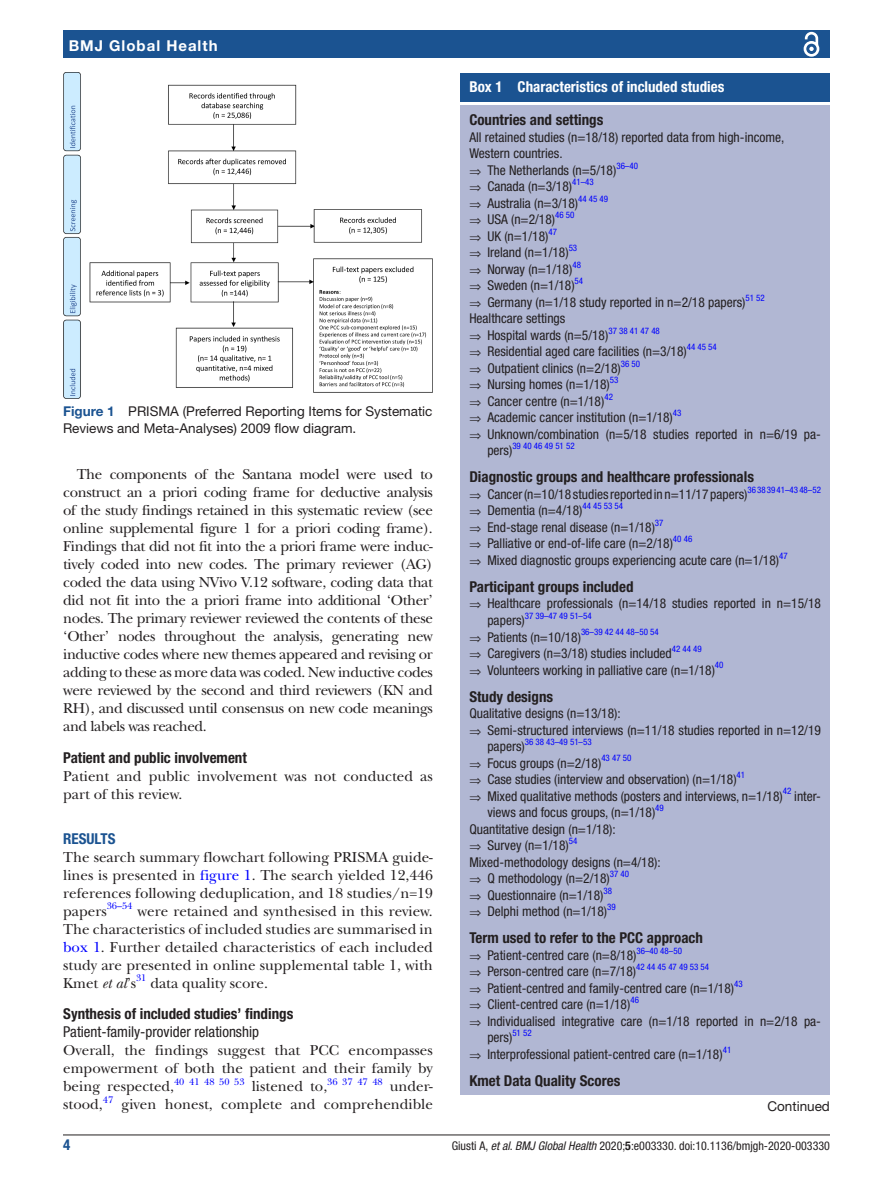
<style>
.page{position:relative;width:893px;height:1191px;background:#fff}
.page>*{position:absolute;margin:0;border:0;box-sizing:border-box;transform-origin:0 0}
.t1{font:15px/18px "New Baskerville";color:#231f20;text-align:justify}
.t2{font:700 condensed 15px "Helvetica Neue LT Std";color:#231f20}
.t3{font:700 condensed 15px "Helvetica Neue LT Std";color:#fff}
.t4{font:condensed 15px "Helvetica Neue LT Std";color:#231f20}
.t5{font:700 15px "Helvetica Neue LT Std";letter-spacing:.065em;color:#fff}
.t6{font:700 condensed 15px "Helvetica Neue LT Std";color:#1b5391}
.t7{font:condensed 13.5px/16.5px "Helvetica Neue LT Std";color:#231f20}
.t8{font:13.5px/16.2px "Helvetica Neue LT Std";color:#231f20}
.t9{font:condensed 12px "Helvetica Neue LT Std";color:#231f20}
.t10{font:9.9px "New Baskerville";color:#00f}
.t11{font:condensed 9px "Helvetica Neue LT Std";color:#00f}
.s1{font-weight:700;color:#1b5391}
.s2{color:#00f}
.s3{font-style:italic}
.s4{font-size:13.5px;color:#231f20}
.s5{font-weight:700}
</style>
<div class="page">
<hr style="left:63px;top:1134px;width:767px;height:1px;background:#231f20">
<div style="left:63px;top:31px;width:767px;height:27px;background:#1b5391"></div>
<svg style="left:803px;top:31px;width:17px;height:26px"></svg>
<img style="left:63px;top:73px;width:370px;height:326px">
<div style="left:460px;top:73px;width:370px;height:28px;background:#1b5391"></div>
<div style="left:460px;top:106px;width:370px;height:988px;background:#b1b7d3"></div>
<p class="t5" style="left:69px;top:36px;width:150px">BMJ Global Health</p>
<p class="t8" style="left:63px;top:403px;width:371px"><span class="s1">Figure 1</span> PRISMA (Preferred Reporting Items for Systematic<br>Reviews and Meta-Analyses) 2009 flow diagram.</p>
<p class="t1" style="left:63px;top:465px;width:371px;text-indent:14px">The components of the Santana model were used to construct an a priori coding frame for deductive analysis of the study findings retained in this systematic review (see online supplemental figure 1 for a priori coding frame).<br>Findings that did not fit into the a priori frame were induc&shy;tively coded into new codes. The primary reviewer (AG) coded the data using NVivo V.12 software, coding data that did not fit into the a priori frame into additional ‘Other’ nodes. The primary reviewer reviewed the contents of these ‘Other’ nodes throughout the analysis, generating new inductive codes where new themes appeared and revising or adding to these as more data was coded. New inductive codes were reviewed by the second and third reviewers (KN and RH), and discussed until consensus on new code meanings and labels was reached.</p>
<p class="t2" style="left:63px;top:748px;width:185px">Patient and public involvement</p>
<p class="t1" style="left:63px;top:767px;width:371px">Patient and public involvement was not conducted as part of this review.</p>
<p class="t6" style="left:63px;top:829px;width:54px">RESULTS</p>
<p class="t1" style="left:63px;top:848px;width:371px">The search summary flowchart following PRISMA guide&shy;lines is presented in <span class="s2">figure 1</span>. The search yielded 12,446 references following deduplication, and 18 studies/n=19 papers</p>
<p class="t10" style="left:107px;top:900px;width:27px">36–54</p>
<p class="t1" style="left:63px;top:902px;width:371px;text-indent:74px">were retained and synthesised in this review.<br>The characteristics of included studies are summarised in <span class="s2">box 1</span>. Further detailed characteristics of each included study are presented in online supplemental table 1, with Kmet <span class="s3">et al</span>’s</p>
<p class="t10" style="left:136px;top:972px;width:12px">31</p>
<p class="t1" style="left:150px;top:974px;width:119px">data quality score.</p>
<p class="t2" style="left:63px;top:1005px;width:232px">Synthesis of included studies’ findings</p>
<p class="t4" style="left:63px;top:1023px;width:197px">Patient-family-provider relationship</p>
<p class="t1" style="left:63px;top:1041px;width:371px">Overall, the findings suggest that PCC encompasses empowerment of both the patient and their family by being respected,<sup>40</sup> <sup>41</sup> <sup>48</sup> <sup>50</sup> <sup>53</sup></p>
<p class="t10" style="left:327px;top:1075px;width:57px">36 37 47 48</p>
<p class="t1" style="left:252px;top:1077px;width:77px">listened to,</p>
<p class="t1" style="left:390px;top:1077px;width:45px">under-</p>
<p class="t10" style="left:103px;top:1093px;width:12px">47</p>
<p class="t1" style="left:63px;top:1095px;width:41px">stood,</p>
<p class="t1" style="left:122px;top:1095px;width:313px">given honest, complete and comprehendible</p>
<p class="t3" style="left:469px;top:78px;width:257px">Box 1 Characteristics of included studies</p>
<p class="t2" style="left:469px;top:111px;width:136px">Countries and settings</p>
<p class="t7" style="left:469px;top:129px;width:353px">All retained studies (n=18/18) reported data from high-income,<br>Western countries.<br>⇒ The Netherlands (n=5/18)<sup>36–40<br></sup>⇒ Canada (n=3/18)<sup>41–43<br></sup>⇒ Australia (n=3/18)<sup>44</sup> <sup>45</sup> <sup>49<br></sup>⇒ USA (n=2/18)<sup>46</sup> <sup>50<br></sup>⇒ UK (n=1/18)<sup>47<br></sup>⇒ Ireland (n=1/18)<sup>53<br></sup>⇒ Norway (n=1/18)<sup>48<br></sup>⇒ Sweden (n=1/18)<sup>54<br></sup>⇒ Germany (n=1/18 study reported in n=2/18 papers)<sup>51</sup> <sup>52<br></sup>Healthcare settings<br>⇒ Hospital wards (n=5/18)<sup>37</sup> <sup>38</sup> <sup>41</sup> <sup>47</sup> <sup>48<br></sup>⇒ Residential aged care facilities (n=3/18)<sup>44</sup> <sup>45</sup> <sup>54<br></sup>⇒ Outpatient clinics (n=2/18)<sup>36</sup> <sup>50<br></sup>⇒ Nursing homes (n=1/18)<sup>53<br></sup>⇒ Cancer centre (n=1/18)<sup>42<br></sup>⇒ Academic cancer institution (n=1/18)<sup>43<br></sup>⇒ Unknown/combination (n=5/18 studies reported in n=6/19 pa-</p>
<p class="t11" style="left:487px;top:441px;width:89px"><span class="s4">pers)</span>39 40 46 49 51 52</p>
<p class="t2" style="left:469px;top:468px;width:286px">Diagnostic groups and healthcare professionals</p>
<p class="t7" style="left:469px;top:486px;width:280px">⇒ Cancer (n=10/18 studies reported in n=11/17 papers)</p>
<p class="t11" style="left:747px;top:484px;width:75px">36 38 39 41–43 48–52</p>
<p class="t7" style="left:469px;top:502px;width:115px">⇒ Dementia (n=4/18)</p>
<p class="t11" style="left:582px;top:501px;width:42px">44 45 53 54</p>
<p class="t7" style="left:469px;top:519px;width:187px">⇒ End-stage renal disease (n=1/18)</p>
<p class="t11" style="left:655px;top:517px;width:10px">37</p>
<p class="t7" style="left:469px;top:535px;width:205px">⇒ Palliative or end-of-life care (n=2/18)</p>
<p class="t11" style="left:673px;top:534px;width:21px">40 46</p>
<p class="t7" style="left:469px;top:552px;width:311px">⇒ Mixed diagnostic groups experiencing acute care (n=1/18)</p>
<p class="t11" style="left:779px;top:550px;width:10px">47</p>
<p class="t2" style="left:469px;top:577px;width:166px">Participant groups included</p>
<p class="t7" style="left:469px;top:595px;width:353px">⇒ Healthcare professionals (n=14/18 studies reported in n=15/18</p>
<p class="t11" style="left:487px;top:610px;width:106px"><span class="s4">papers)</span>37 39–47 49 51–54</p>
<p class="t7" style="left:469px;top:628px;width:113px">⇒ Patients (n=10/18)</p>
<p class="t11" style="left:581px;top:627px;width:79px">36–39 42 44 48–50 54</p>
<p class="t7" style="left:469px;top:645px;width:204px">⇒ Caregivers (n=3/18) studies included</p>
<p class="t11" style="left:672px;top:643px;width:32px">42 44 49</p>
<p class="t7" style="left:469px;top:661px;width:247px">⇒ Volunteers working in palliative care (n=1/18)</p>
<p class="t11" style="left:715px;top:660px;width:10px">40</p>
<p class="t2" style="left:469px;top:687px;width:85px">Study designs</p>
<p class="t7" style="left:469px;top:705px;width:353px">Qualitative designs (n=13/18):<br>⇒ Semi-structured interviews (n=11/18 studies reported in n=12/19</p>
<p class="t11" style="left:487px;top:736px;width:106px"><span class="s4">papers)</span>36 38 43–49 51–53</p>
<p class="t7" style="left:469px;top:754px;width:133px">⇒ Focus groups (n=2/18)</p>
<p class="t11" style="left:601px;top:753px;width:32px">43 47 50</p>
<p class="t7" style="left:469px;top:771px;width:269px">⇒ Case studies (interview and observation) (n=1/18)</p>
<p class="t11" style="left:737px;top:769px;width:10px">41</p>
<p class="t7" style="left:469px;top:787px;width:315px">⇒ Mixed qualitative methods (posters and interviews, n=1/18)</p>
<p class="t11" style="left:783px;top:786px;width:10px">42</p>
<p class="t7" style="left:794px;top:787px;width:28px">inter-</p>
<p class="t7" style="left:469px;top:804px;width:196px;text-indent:18px">views and focus groups, (n=1/18)<sup>49<br></sup>Quantitative design (n=1/18):<br>⇒ Survey (n=1/18)</p>
<p class="t11" style="left:569px;top:835px;width:10px">54</p>
<p class="t7" style="left:469px;top:853px;width:193px">Mixed-methodology designs (n=4/18): ⇒ Q methodology (n=2/18)</p>
<p class="t11" style="left:610px;top:868px;width:21px">37 40</p>
<p class="t7" style="left:469px;top:886px;width:136px">⇒ Questionnaire (n=1/18)</p>
<p class="t11" style="left:603px;top:885px;width:10px">38</p>
<p class="t7" style="left:469px;top:903px;width:139px">⇒ Delphi method (n=1/18)</p>
<p class="t11" style="left:607px;top:901px;width:10px">39</p>
<p class="t2" style="left:469px;top:928px;width:235px">Term used to refer to the PCC approach</p>
<p class="t7" style="left:469px;top:946px;width:169px">⇒ Patient-centred care (n=8/18)</p>
<p class="t11" style="left:636px;top:945px;width:47px">36–40 48–50</p>
<p class="t7" style="left:469px;top:963px;width:168px">⇒ Person-centred care (n=7/18)</p>
<p class="t11" style="left:636px;top:961px;width:75px">42 44 45 47 49 53 54</p>
<p class="t7" style="left:469px;top:979px;width:266px">⇒ Patient-centred and family-centred care (n=1/18)</p>
<p class="t11" style="left:734px;top:978px;width:10px">43</p>
<p class="t7" style="left:469px;top:996px;width:163px">⇒ Client-centred care (n=1/18)</p>
<p class="t11" style="left:630px;top:994px;width:10px">46</p>
<p class="t7" style="left:469px;top:1012px;width:353px">⇒ Individualised integrative care (n=1/18 reported in n=2/18 pa-</p>
<p class="t7" style="left:487px;top:1029px;width:46px">pers)<sup>51</sup> <sup>52</sup></p>
<p class="t7" style="left:469px;top:1045px;width:255px">⇒ Interprofessional patient-centred care (n=1/18)</p>
<p class="t11" style="left:723px;top:1044px;width:10px">41</p>
<p class="t2" style="left:469px;top:1071px;width:152px">Kmet Data Quality Scores</p>
<p class="t8" style="left:767px;top:1097px;width:64px">Continued</p>
<p class="t6" style="left:63px;top:1135px;width:9px">4</p>
<p class="t9" style="left:452px;top:1138px;width:380px">Giusti A, <span class="s3">et al</span>. <span class="s3">BMJ Global Health</span> 2020;<span class="s5">5</span>:e003330. doi:10.1136/bmjgh-2020-003330</p>
</div>
